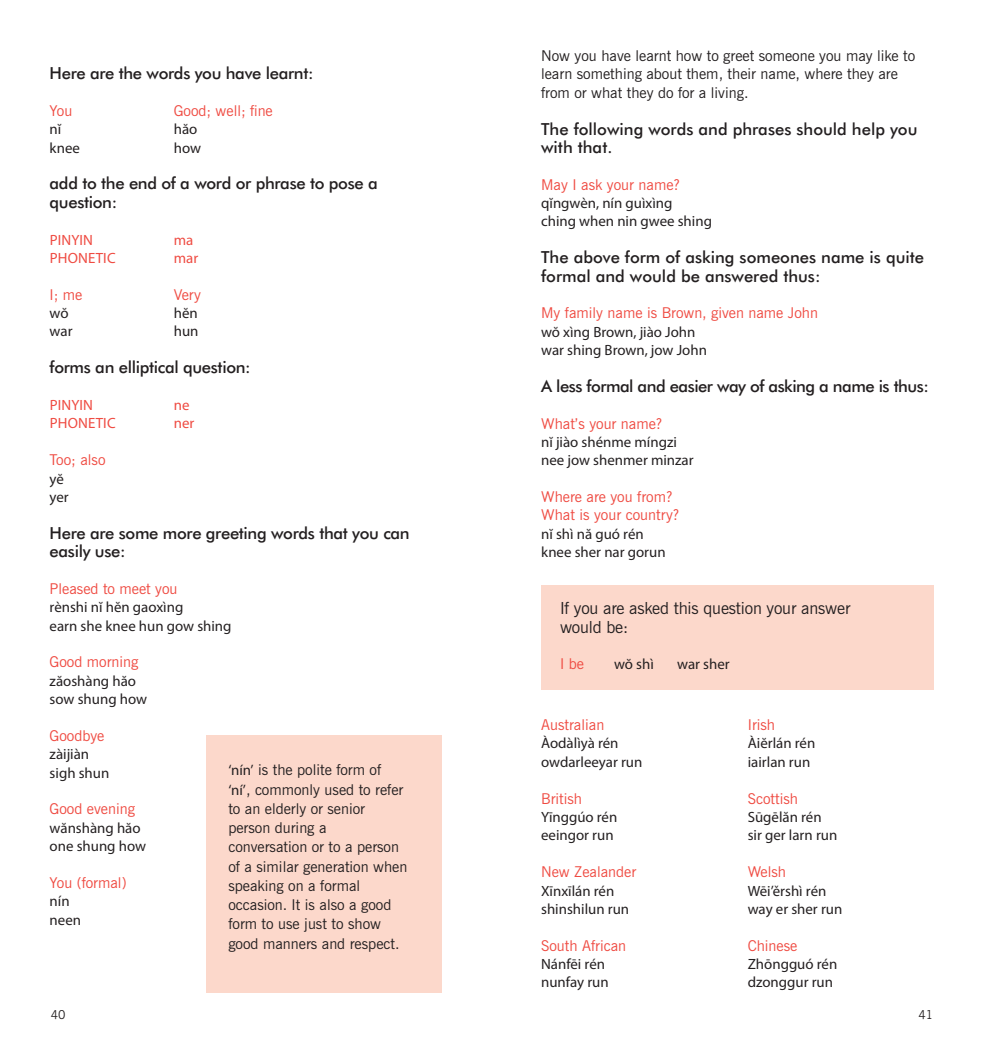
<style>
.page{position:relative;width:983px;height:1042px;background:#fff}
.page>*{position:absolute;margin:0;border:0;box-sizing:border-box;transform-origin:0 0}
.t1{font:500 16.62px/18.4px "Futura BT";letter-spacing:-.02em;color:#231f20}
.t2{font:500 16.62px/18.4px "Futura BT";color:#231f20}
.t3{font:16.62px/18.4px "News Gothic BT";letter-spacing:-.01em;color:#231f20}
.t4{font:14.88px "Myriad Pro";color:#231f20}
.t5{font:14.88px/18.4px "News Gothic BT";color:#231f20}
.t6{font:14.88px "News Gothic BT";color:#ef4b42}
.t7{font:14.88px "Myriad Pro";letter-spacing:.01em;color:#ef4b42}
.t8{font:12.25px "News Gothic BT";color:#231f20}
.s1{font-family:"Myriad Pro"}
</style>
<div class="page">
<div style="left:206px;top:735px;width:235px;height:257px;background:#fcd8cb"></div>
<div style="left:541px;top:585px;width:392px;height:105px;background:#fcd8cb"></div>
<p class="t1" style="left:50px;top:64px;width:265px">Here are the words you have learnt:</p>
<p class="t6" style="left:50px;top:102px;width:24px">You</p>
<p class="t6" style="left:174px;top:102px;width:100px">Good; well; fine</p>
<p class="t4" style="left:50px;top:121px;width:13px">nĭ</p>
<p class="t4" style="left:174px;top:121px;width:25px">hăo</p>
<p class="t4" style="left:50px;top:140px;width:32px">knee</p>
<p class="t4" style="left:174px;top:140px;width:29px">how</p>
<p class="t1" style="left:50px;top:174px;width:329px">add to the end of a word or phrase to pose a question:</p>
<p class="t7" style="left:50px;top:231px;width:45px">PINYIN</p>
<p class="t7" style="left:174px;top:231px;width:21px">ma</p>
<p class="t7" style="left:50px;top:250px;width:67px">PHONETIC</p>
<p class="t7" style="left:174px;top:250px;width:26px">mar</p>
<p class="t6" style="left:50px;top:285px;width:34px">I; me</p>
<p class="t6" style="left:174px;top:285px;width:29px">Very</p>
<p class="t4" style="left:50px;top:305px;width:20px">wŏ</p>
<p class="t4" style="left:174px;top:305px;width:25px">hĕn</p>
<p class="t4" style="left:50px;top:323px;width:24px">war</p>
<p class="t4" style="left:174px;top:323px;width:26px">hun</p>
<p class="t1" style="left:50px;top:358px;width:202px">forms an elliptical question:</p>
<p class="t7" style="left:50px;top:397px;width:45px">PINYIN</p>
<p class="t7" style="left:174px;top:397px;width:17px">ne</p>
<p class="t7" style="left:50px;top:415px;width:67px">PHONETIC</p>
<p class="t7" style="left:174px;top:415px;width:22px">ner</p>
<p class="t6" style="left:50px;top:451px;width:57px">Too; also</p>
<p class="t4" style="left:50px;top:470px;width:16px">yĕ</p>
<p class="t4" style="left:50px;top:489px;width:21px">yer</p>
<p class="t1" style="left:50px;top:523px;width:361px">Here are some more greeting words that you can easily use:</p>
<p class="t6" style="left:50px;top:579px;width:129px">Pleased to meet you</p>
<p class="t4" style="left:50px;top:599px;width:135px">rènshi nĭ hĕn gaoxìng</p>
<p class="t4" style="left:50px;top:617px;width:183px">earn she knee hun gow shing</p>
<p class="t6" style="left:50px;top:653px;width:90px">Good morning</p>
<p class="t4" style="left:50px;top:672px;width:88px">zăoshàng hăo</p>
<p class="t4" style="left:50px;top:691px;width:99px">sow shung how</p>
<p class="t6" style="left:50px;top:726px;width:56px">Goodbye</p>
<p class="t4" style="left:50px;top:746px;width:41px">zàijiàn</p>
<p class="t4" style="left:50px;top:764px;width:61px">sigh shun</p>
<p class="t6" style="left:50px;top:800px;width:87px">Good evening</p>
<p class="t4" style="left:50px;top:819px;width:92px">wănshàng hăo</p>
<p class="t4" style="left:50px;top:838px;width:98px">one shung how</p>
<p class="t6" style="left:50px;top:873px;width:78px">You (formal)</p>
<p class="t4" style="left:50px;top:893px;width:21px">nín</p>
<p class="t4" style="left:50px;top:911px;width:33px">neen</p>
<p class="t5" style="left:228px;top:761px;width:154px"><span class="s1">‘nín’</span> is the polite form of</p>
<p class="t5" style="left:228px;top:780px;width:176px"><span class="s1">‘ní’</span>, commonly used to refer</p>
<p class="t5" style="left:228px;top:799px;width:138px">to an elderly or senior</p>
<p class="t5" style="left:228px;top:818px;width:100px">person during a</p>
<p class="t5" style="left:228px;top:838px;width:172px">conversation or to a person</p>
<p class="t5" style="left:228px;top:857px;width:180px">of a similar generation when</p>
<p class="t5" style="left:228px;top:876px;width:133px">speaking on a formal</p>
<p class="t5" style="left:228px;top:895px;width:164px">occasion. It is also a good</p>
<p class="t5" style="left:228px;top:915px;width:154px">form to use just to show</p>
<p class="t5" style="left:228px;top:934px;width:173px">good manners and respect.</p>
<p class="t5" style="left:541px;top:46px;width:375px">Now you have learnt how to greet someone you may like to learn something about them, their name, where they are</p>
<p class="t5" style="left:541px;top:83px;width:209px">from or what they do for a living.</p>
<p class="t2" style="left:541px;top:119px;width:378px">The following words and phrases should help you with that.</p>
<p class="t6" style="left:541px;top:175px;width:140px">May I ask your name?</p>
<p class="t4" style="left:541px;top:195px;width:133px">qĭngwèn, nín guìxìng</p>
<p class="t4" style="left:541px;top:213px;width:172px">ching when nin gwee shing</p>
<p class="t2" style="left:541px;top:248px;width:384px">The above form of asking someones name is quite formal and would be answered thus:</p>
<p class="t6" style="left:541px;top:304px;width:278px">My family name is Brown, given name John</p>
<p class="t4" style="left:541px;top:323px;width:156px">wŏ xìng Brown, jiào John</p>
<p class="t4" style="left:541px;top:342px;width:167px">war shing Brown, jow John</p>
<p class="t1" style="left:541px;top:376px;width:389px">A less formal and easier way of asking a name is thus:</p>
<p class="t6" style="left:541px;top:414px;width:123px">What’s your name?</p>
<p class="t4" style="left:541px;top:434px;width:137px">nĭ jiào shénme míngzi</p>
<p class="t4" style="left:541px;top:452px;width:154px">nee jow shenmer minzar</p>
<p class="t6" style="left:541px;top:488px;width:133px">Where are you from?</p>
<p class="t6" style="left:541px;top:506px;width:140px">What is your country?</p>
<p class="t4" style="left:541px;top:526px;width:104px">nĭ shì nă guó rén</p>
<p class="t4" style="left:541px;top:544px;width:126px">knee sher nar gorun</p>
<p class="t3" style="left:560px;top:599px;width:292px">If you are asked this question your answer would be:</p>
<p class="t6" style="left:560px;top:655px;width:25px">I be</p>
<p class="t4" style="left:614px;top:656px;width:41px">wŏ shì</p>
<p class="t4" style="left:677px;top:656px;width:54px">war sher</p>
<p class="t6" style="left:541px;top:716px;width:65px">Australian</p>
<p class="t4" style="left:541px;top:735px;width:79px">Àodàlìyà rén</p>
<p class="t4" style="left:541px;top:754px;width:103px">owdarleeyar run</p>
<p class="t6" style="left:541px;top:789px;width:42px">British</p>
<p class="t4" style="left:541px;top:809px;width:78px">Yīnggúo rén</p>
<p class="t4" style="left:541px;top:827px;width:74px">eeingor run</p>
<p class="t6" style="left:541px;top:863px;width:97px">New Zealander</p>
<p class="t4" style="left:541px;top:882px;width:75px">Xīnxīlán rén</p>
<p class="t4" style="left:541px;top:901px;width:89px">shinshilun run</p>
<p class="t6" style="left:541px;top:936px;width:87px">South African</p>
<p class="t4" style="left:541px;top:956px;width:65px">Nánfēi rén</p>
<p class="t4" style="left:541px;top:974px;width:69px">nunfay run</p>
<p class="t6" style="left:747px;top:716px;width:29px">Irish</p>
<p class="t4" style="left:747px;top:735px;width:69px">Àiĕrlán rén</p>
<p class="t4" style="left:747px;top:754px;width:64px">iairlan run</p>
<p class="t6" style="left:747px;top:789px;width:52px">Scottish</p>
<p class="t4" style="left:747px;top:809px;width:75px">Sūgēlăn rén</p>
<p class="t4" style="left:747px;top:827px;width:91px">sir ger larn run</p>
<p class="t6" style="left:747px;top:863px;width:40px">Welsh</p>
<p class="t4" style="left:747px;top:882px;width:80px">Wēi’ěrshì rén</p>
<p class="t4" style="left:747px;top:901px;width:96px">way er sher run</p>
<p class="t6" style="left:747px;top:936px;width:51px">Chinese</p>
<p class="t4" style="left:747px;top:956px;width:91px">Zhōngguó rén</p>
<p class="t4" style="left:747px;top:974px;width:87px">dzonggur run</p>
<p class="t8" style="left:51px;top:1007px;width:16px">40</p>
<p class="t8" style="left:918px;top:1007px;width:16px">41</p>
</div>
